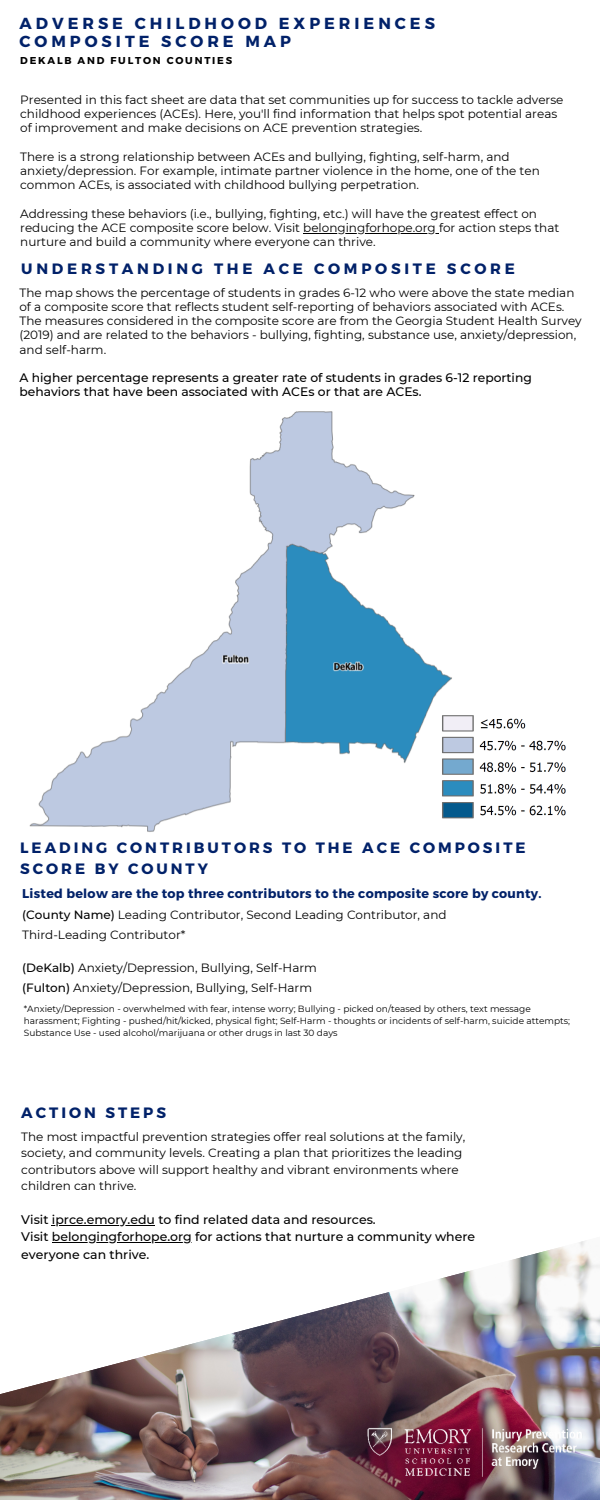
<style>
.page{position:relative;width:600px;height:1500px;background:#fff}
.page>*{position:absolute;margin:0;border:0;box-sizing:border-box;transform-origin:0 0}
.t1{font:700 16px/17.2px "Montserrat";letter-spacing:.25em;color:#012169}
.t2{font:700 15px/20.2px "Montserrat";letter-spacing:.2em;color:#012169}
.t3{font:700 15px "Montserrat";letter-spacing:.25em;color:#012169}
.t4{font:700 12.7px "Montserrat";letter-spacing:.02em;color:#012169}
.t5{font:500 12.5px/17.2px "Montserrat";color:#000}
.t6{font:500 12.3px/14.2px "Montserrat";color:#000}
.t7{font:12px/14.2px "Montserrat";color:#000}
.t8{font:700 10px "Montserrat";letter-spacing:.18em;color:#000}
.t9{font:9px/12px "Montserrat";color:#000}
.s1{font-weight:500}
</style>
<div class="page">
<img style="left:0;top:1398px;width:600px;height:102px">
<img style="left:361px;top:1423px;width:226px;height:59px">
<img style="left:0;top:1225px;width:600px;height:173px">
<img style="left:29px;top:411px;width:423px;height:421px">
<hr style="left:52px;top:1225px;width:103px;height:1px;background:#000">
<hr style="left:52px;top:1242px;width:140px;height:1px;background:#000">
<hr style="left:303px;top:233px;width:136px;height:1px;background:#000">
<img style="left:438px;top:712px;width:128px;height:109px">
<p class="t1" style="left:19px;top:14px;width:417px">ADVERSE CHILDHOOD EXPERIENCES<br>COMPOSITE SCORE MAP</p>
<p class="t8" style="left:20px;top:54px;width:214px">DEKALB AND FULTON COUNTIES</p>
<p class="t7" style="left:20px;top:92px;width:545px">Presented in this fact sheet are data that set communities up for success to tackle adverse childhood experiences (ACEs). Here, you'll find information that helps spot potential areas of improvement and make decisions on ACE prevention strategies.</p>
<p class="t7" style="left:20px;top:149px;width:521px">There is a strong relationship between ACEs and bullying, fighting, self-harm, and anxiety/depression. For example, intimate partner violence in the home, one of the ten common ACEs, is associated with childhood bullying perpetration.</p>
<p class="t7" style="left:20px;top:206px;width:541px">Addressing these behaviors (i.e., bullying, fighting, etc.) will have the greatest effect on reducing the ACE composite score below. Visit belongingforhope.org for action steps that nurture and build a community where everyone can thrive.</p>
<p class="t3" style="left:21px;top:259px;width:495px">UNDERSTANDING THE ACE COMPOSITE SCORE</p>
<p class="t7" style="left:19px;top:285px;width:564px">The map shows the percentage of students in grades 6-12 who were above the state median of a composite score that reflects student self-reporting of behaviors associated with ACEs.<br>The measures considered in the composite score are from the Georgia Student Health Survey (2019) and are related to the behaviors - bullying, fighting, substance use, anxiety/depression, and self-harm.</p>
<p class="t6" style="left:19px;top:371px;width:514px">A higher percentage represents a greater rate of students in grades 6-12 reporting behaviors that have been associated with ACEs or that are ACEs.</p>
<p class="t2" style="left:20px;top:837px;width:507px">LEADING CONTRIBUTORS TO THE ACE COMPOSITE<br>SCORE BY COUNTY</p>
<p class="t7" style="left:22px;top:905px;width:426px;line-height:19.5px"><span class="s1">(County Name)</span> Leading Contributor, Second Leading Contributor, and<br>Third-Leading Contributor*</p>
<p class="t7" style="left:22px;top:961px;width:296px"><span class="s1">(DeKalb)</span> Anxiety/Depression, Bullying, Self-Harm</p>
<p class="t7" style="left:22px;top:980px;width:291px"><span class="s1">(Fulton)</span> Anxiety/Depression, Bullying, Self-Harm</p>
<p class="t9" style="left:24px;top:1003px;width:548px">*Anxiety/Depression - overwhelmed with fear, intense worry; Bullying - picked on/teased by others, text message harassment; Fighting - pushed/hit/kicked, physical fight; Self-Harm - thoughts or incidents of self-harm, suicide attempts;<br>Substance Use - used alcohol/marijuana or other drugs in last 30 days</p>
<p class="t4" style="left:22px;top:885px;width:521px">Listed below are the top three contributors to the composite score by county.</p>
<p class="t2" style="left:21px;top:1102px;width:146px">ACTION STEPS</p>
<p class="t7" style="left:21px;top:1128px;width:446px;line-height:16.5px">The most impactful prevention strategies offer real solutions at the family, society, and community levels. Creating a plan that prioritizes the leading contributors above will support healthy and vibrant environments where children can thrive.</p>
<p class="t5" style="left:21px;top:1211px;width:356px">Visit iprce.emory.edu to find related data and resources.</p>
<p class="t5" style="left:21px;top:1228px;width:455px">Visit belongingforhope.org for actions that nurture a community where everyone can thrive.</p>
</div>
